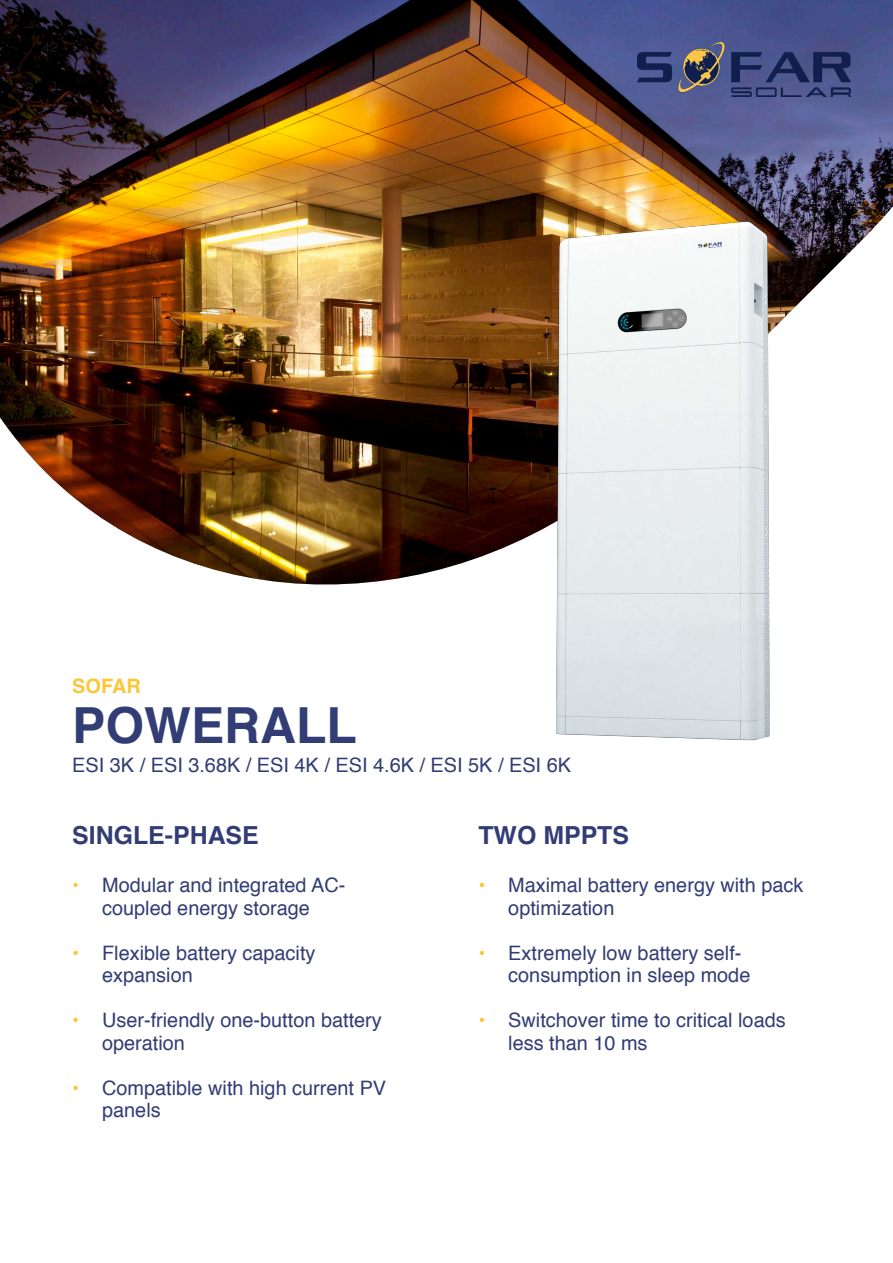
<style>
.page{position:relative;width:893px;height:1263px;background:#fff}
.page>*{position:absolute;margin:0;border:0;box-sizing:border-box;transform-origin:0 0}
.t1{font:700 49.8px "Helvetica";color:#323d75}
.t2{font:700 24.9px "Helvetica";color:#323d75}
.t3{font:19.95px/22.5px "Helvetica";color:#323d75}
.t4{font:700 19.95px "Helvetica";color:#fac737}
.Paginacja{font:300 13.5px "Helvetica";color:#231f20}
.s1{font-family:"Helvetica Neue";color:#fac737}
</style>
<div class="page">
<img style="left:0;top:0;width:893px;height:585px">
<img style="left:638px;top:43px;width:212px;height:53px">
<img style="left:503px;top:187px;width:329px;height:554px">
<p class="Paginacja" style="left:43px;top:37px;width:17px">42</p>
<p class="t4" style="left:72px;top:670px;width:70px">SOFAR</p>
<p class="t1" style="left:72px;top:685px;width:286px">POWERALL</p>
<p class="t3" style="left:72px;top:754px;width:500px">ESI 3K / ESI 3.68K / ESI 4K / ESI 4.6K / ESI 5K / ESI 6K</p>
<p class="t2" style="left:72px;top:815px;width:188px">SINGLE-PHASE</p>
<p class="t3" style="left:72px;top:874px;width:275px;text-align:center"><span class="s1">•</span> Modular and integrated AC&shy;coupled energy storage</p>
<p class="t3" style="left:102px;top:942px;width:215px;text-indent:-30px"><span class="s1">•</span> Flexible battery capacity expansion</p>
<p class="t3" style="left:102px;top:1009px;width:281px;text-indent:-30px"><span class="s1">•</span> User-friendly one-button battery operation</p>
<p class="t3" style="left:102px;top:1077px;width:286px;text-indent:-30px"><span class="s1">•</span> Compatible with high current PV panels</p>
<p class="t2" style="left:478px;top:815px;width:152px">TWO MPPTS</p>
<p class="t3" style="left:508px;top:874px;width:297px;text-indent:-30px"><span class="s1">•</span> Maximal battery energy with pack optimization</p>
<p class="t3" style="left:508px;top:942px;width:244px;text-indent:-30px"><span class="s1">•</span> Extremely low battery self&shy;consumption in sleep mode</p>
<p class="t3" style="left:508px;top:1009px;width:279px;text-indent:-30px"><span class="s1">•</span> Switchover time to critical loads less than 10 ms</p>
</div>
